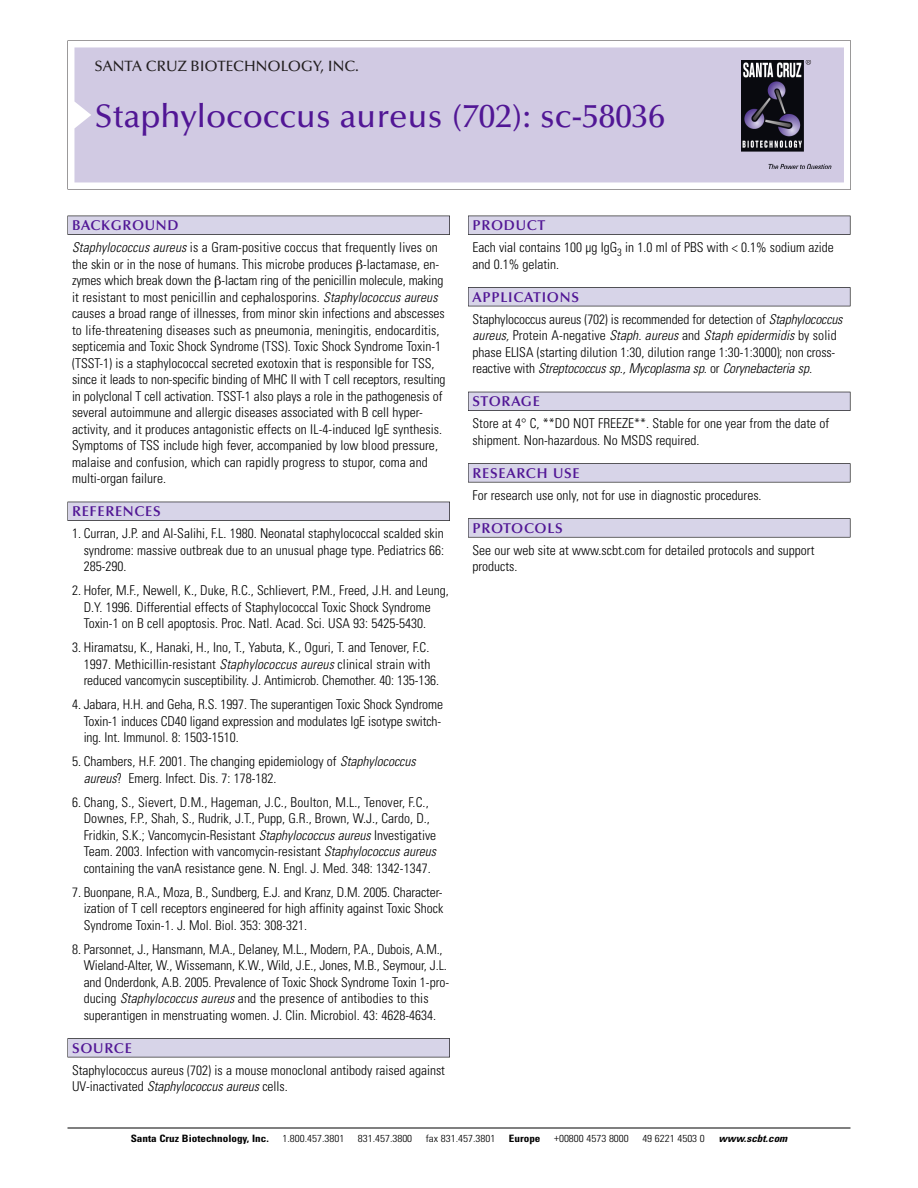
<style>
.page{position:relative;width:918px;height:1188px;background:#fff}
.page>*{position:absolute;margin:0;border:0;box-sizing:border-box;transform-origin:0 0}
.t1{font:500 33px "Optima";color:#511695}
.t2{font:500 15px "Optima";color:#231f20}
.t3{font:600 14.25px "Optima";letter-spacing:.05em;color:#511695}
.t4{font:300 condensed 13.5px/16.5px "Univers";color:#000}
.t5{font:300 condensed 10.2px "Univers";color:#000;scale:1.1 1}
.t6{font:700 condensed 10.2px "Univers";color:#000;scale:1.1 1}
.t7{font:italic 700 condensed 10.2px "Univers";color:#000;scale:1.1 1}
.s1{font-style:italic}
</style>
<div class="page">
<svg style="left:74px;top:41px;width:777px;height:148px"></svg>
<div style="left:74px;top:47px;width:770px;height:135px;background:#d1cae3"></div>
<img style="left:741px;top:60px;width:90px;height:108px">
<div style="left:68px;top:216px;width:382px;height:19px;background:#535256"></div>
<div style="left:68px;top:216px;width:381px;height:18px;background:#d7d4e8"></div>
<div style="left:68px;top:502px;width:382px;height:19px;background:#525156"></div>
<div style="left:68px;top:502px;width:381px;height:18px;background:#d7d4e8"></div>
<div style="left:68px;top:1038px;width:382px;height:19px;background:#545357"></div>
<div style="left:68px;top:1039px;width:381px;height:18px;background:#d7d4e8"></div>
<div style="left:468px;top:216px;width:382px;height:19px;background:#535256"></div>
<div style="left:468px;top:216px;width:382px;height:18px;background:#d7d4e8"></div>
<div style="left:468px;top:287px;width:382px;height:19px;background:#515155"></div>
<div style="left:468px;top:288px;width:382px;height:18px;background:#d7d4e8"></div>
<div style="left:468px;top:392px;width:382px;height:19px;background:#515057"></div>
<div style="left:468px;top:392px;width:382px;height:18px;background:#d7d4e8"></div>
<div style="left:468px;top:463px;width:382px;height:19px;background:#575659"></div>
<div style="left:468px;top:464px;width:382px;height:18px;background:#d7d4e8"></div>
<svg style="left:468px;top:518px;width:382px;height:20px"></svg>
<div style="left:468px;top:519px;width:382px;height:18px;background:#d7d4e8"></div>
<hr style="left:68px;top:1128px;width:782px;height:1px;background:#000">
<p class="t2" style="left:94px;top:60px;width:266px">SANTA CRUZ BIOTECHNOLOGY, INC.</p>
<p class="t1" style="left:94px;top:102px;width:572px">Staphylococcus aureus (702): sc-58036</p>
<p class="t3" style="left:72px;top:219px;width:108px">BACKGROUND</p>
<p class="t4" style="left:72px;top:240px;width:375px"><span class="s1">Staphylococcus aureus</span>is a Gram-positive coccus that frequently lives on the skin or in the nose of humans. This microbe produces -lactamase, en&shy;zymes which break down the -lactam ring of the penicillin molecule, making it resistant to most penicillin and cephalosporins. <span class="s1">Staphylococcus aureus </span>causes a broad range of illnesses, from minor skin infections and abscesses to life-threatening diseases such as pneumonia, meningitis, endocarditis, septicemia and Toxic Shock Syndrome (TSS). Toxic Shock Syndrome Toxin-1 (TSST-1) is a staphylococcal secreted exotoxin that is responsible for TSS, since it leads to non-specific binding of MHC II with T cell receptors, resulting in polyclonal T cell activation. TSST-1 also plays a role in the pathogenesis of several autoimmune and allergic diseases associated with B cell hyper&shy;activity, and it produces antagonistic effects on IL-4-induced IgE synthesis.<br>Symptoms of TSS include high fever, accompanied by low blood pressure, malaise and confusion, which can rapidly progress to stupor, coma and multi-organ failure.</p>
<p class="t3" style="left:72px;top:505px;width:90px">REFERENCES</p>
<p class="t4" style="left:84px;top:526px;width:362px;text-align:justify;text-indent:-12px">1. Curran, J.P. and Al-Salihi, F.L. 1980. Neonatal staphylococcal scalded skin syndrome: massive outbreak due to an unusual phage type. Pediatrics 66:<br>285-290.</p>
<p class="t4" style="left:84px;top:583px;width:367px;text-indent:-12px">2. Hofer, M.F., Newell, K., Duke, R.C., Schlievert, P.M., Freed, J.H. and Leung,<br>D.Y. 1996. Differential effects of Staphylococcal Toxic Shock Syndrome<br>Toxin-1 on B cell apoptosis. Proc. Natl. Acad. Sci. USA 93: 5425-5430.</p>
<p class="t4" style="left:84px;top:640px;width:357px;text-indent:-12px">3. Hiramatsu, K., Hanaki, H., Ino, T., Yabuta, K., Oguri, T. and Tenover, F.C.<br>1997. Methicillin-resistant <span class="s1">Staphylococcus aureus</span>clinical strain with reduced vancomycin susceptibility. J. Antimicrob. Chemother. 40: 135-136.</p>
<p class="t4" style="left:84px;top:697px;width:361px;text-indent:-12px">4. Jabara, H.H. and Geha, R.S. 1997. The superantigen Toxic Shock Syndrome<br>Toxin-1 induces CD40 ligand expression and modulates IgE isotype switch&shy;ing. Int. Immunol. 8: 1503-1510.</p>
<p class="t4" style="left:84px;top:754px;width:336px;text-indent:-12px">5. Chambers, H.F. 2001. The changing epidemiology of <span class="s1">Staphylococcus aureus</span>? Emerg. Infect. Dis. 7: 178-182.</p>
<p class="t4" style="left:84px;top:795px;width:357px;text-indent:-12px">6. Chang, S., Sievert, D.M., Hageman, J.C., Boulton, M.L., Tenover, F.C., Downes, F.P., Shah, S., Rudrik, J.T., Pupp, G.R., Brown, W.J., Cardo, D., Fridkin, S.K.; Vancomycin-Resistant <span class="s1">Staphylococcus aureus</span>Investigative Team. 2003. Infection with vancomycin-resistant <span class="s1">Staphylococcus aureus </span>containing the vanA resistance gene. N. Engl. J. Med. 348: 1342-1347.</p>
<p class="t4" style="left:84px;top:885px;width:361px;text-align:justify;text-indent:-12px">7. Buonpane, R.A., Moza, B., Sundberg, E.J. and Kranz, D.M. 2005. Character&shy;ization of T cell receptors engineered for high affinity against Toxic Shock Syndrome Toxin-1. J. Mol. Biol. 353: 308-321.</p>
<p class="t4" style="left:84px;top:942px;width:367px;text-indent:-12px">8. Parsonnet, J., Hansmann, M.A., Delaney, M.L., Modern, P.A., Dubois, A.M., Wieland-Alter, W., Wissemann, K.W., Wild, J.E., Jones, M.B., Seymour, J.L. and Onderdonk, A.B. 2005. Prevalence of Toxic Shock Syndrome Toxin 1-pro&shy;ducing <span class="s1">Staphylococcus aureus</span>and the presence of antibodies to this superantigen in menstruating women. J. Clin. Microbiol. 43: 4628-4634.</p>
<p class="t3" style="left:72px;top:1042px;width:61px">SOURCE</p>
<p class="t4" style="left:72px;top:1063px;width:374px">Staphylococcus aureus (702) is a mouse monoclonal antibody raised against<br>UV-inactivated <span class="s1">Staphylococcus aureus</span>cells.</p>
<p class="t3" style="left:473px;top:219px;width:74px">PRODUCT</p>
<p class="t4" style="left:473px;top:240px;width:363px">Each vial contains 100 µg IgG<sub>3</sub> in 1.0 ml of PBS with &lt; 0.1% sodium azide and 0.1% gelatin.</p>
<p class="t3" style="left:473px;top:291px;width:108px">APPLICATIONS</p>
<p class="t4" style="left:473px;top:312px;width:374px">Staphylococcus aureus (702) is recommended for detection of <span class="s1">Staphylococcus aureus,</span> P r o t e i n A - n e g a t i v e <span class="s1">Staph. aureus</span> a n d <span class="s1">Staph epidermidis</span> by s o l i d phase ELISA (starting dilution 1:30, dilution range 1:30-1:3000); non cross-<br>r e a c t i v e w i t h <span class="s1">Streptococcussp., Mycoplasma sp.</span>o r <span class="s1">Corynebacteria sp.</span></p>
<p class="t3" style="left:473px;top:395px;width:69px">STORAGE</p>
<p class="t4" style="left:473px;top:417px;width:358px">Store at 4° C, **DO NOT FREEZE**. Stable for one year from the date of shipment. Non-hazardous. No MSDS required.</p>
<p class="t3" style="left:473px;top:467px;width:109px">RESEARCH USE</p>
<p class="t4" style="left:473px;top:488px;width:291px">For research use only, not for use in diagnostic procedures.</p>
<p class="t3" style="left:473px;top:522px;width:92px">PROTOCOLS</p>
<p class="t4" style="left:473px;top:543px;width:343px">See our web site at www.scbt.com for detailed protocols and support products.</p>
<p class="t6" style="left:131px;top:1135px;width:127px">Santa Cruz Biotechnology, Inc.</p>
<p class="t5" style="left:282px;top:1135px;width:58px">1.800.457.3801</p>
<p class="t5" style="left:358px;top:1135px;width:51px">831.457.3800</p>
<p class="t5" style="left:426px;top:1135px;width:65px">fax 831.457.3801</p>
<p class="t6" style="left:509px;top:1135px;width:30px">Europe</p>
<p class="t5" style="left:554px;top:1135px;width:69px">+00800 4573 8000</p>
<p class="t5" style="left:642px;top:1135px;width:58px">49 6221 4503 0</p>
<p class="t7" style="left:719px;top:1135px;width:66px">www.scbt.com</p>
</div>
